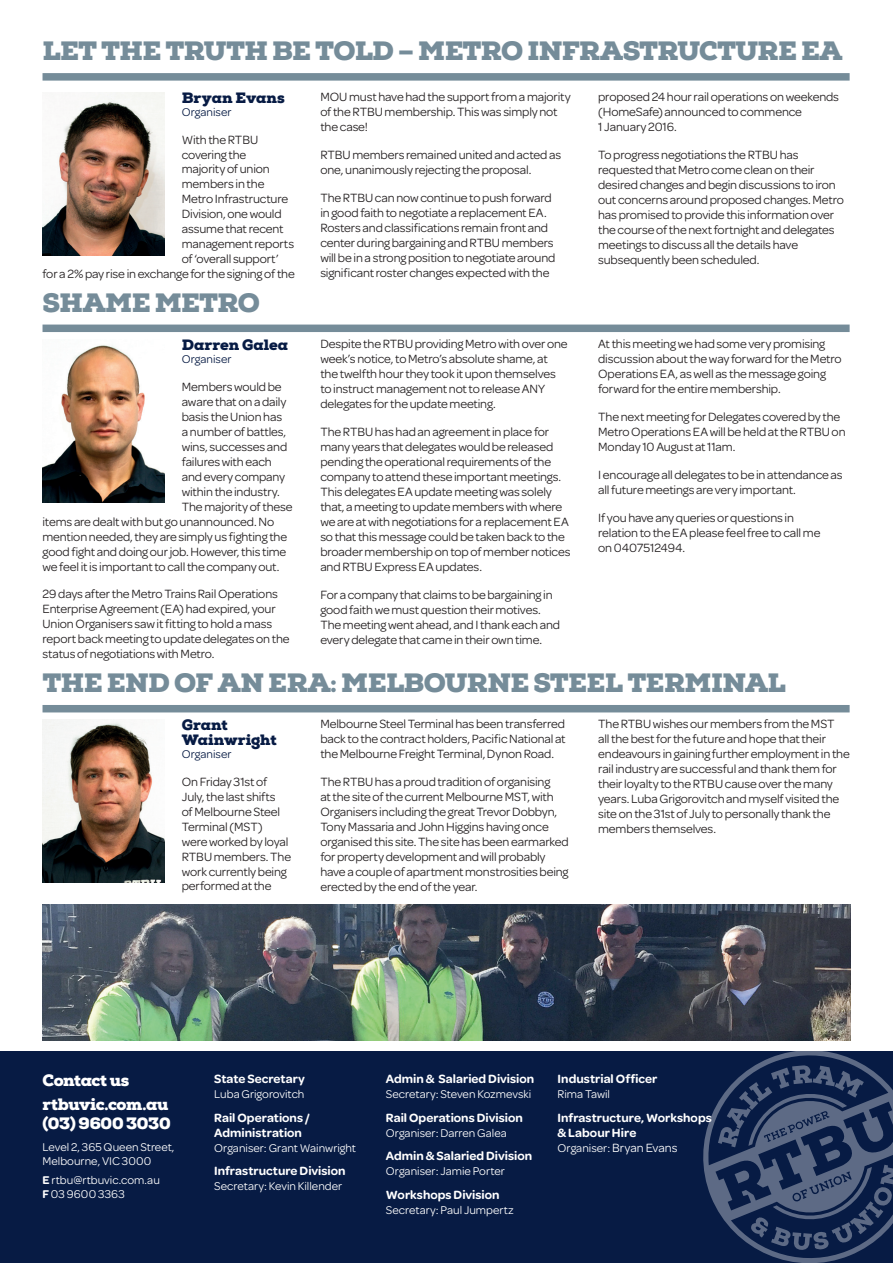
<style>
.page{position:relative;width:893px;height:1263px;background:#fff}
.page>*{position:absolute;margin:0;border:0;box-sizing:border-box;transform-origin:0 0}
.t1{font:900 26.55px "Nexa Slab";letter-spacing:-.03em;color:#758c99}
.t2{font:900 16.5px/23.7px "Nexa Slab";letter-spacing:-.025em;color:#fff}
.t3{font:900 15px/15px "Nexa Slab";color:#071b44}
.t4{font:12.75px/15px "Omnes";letter-spacing:-.01em;color:#231f20}
.t5{font:600 12.75px/15px "Omnes";color:#fff}
.t6{font:12px/13.5px "Omnes";color:#fff}
.t7{font:12px "Omnes";color:#071b44}
.s1{font-weight:600}
.s2{font-size:12.75px}
</style>
<div class="page">
<div style="left:0;top:1051px;width:893px;height:212px;background:#071b44"></div>
<svg style="left:703px;top:1036px;width:190px;height:227px"></svg>
<div style="left:43px;top:73px;width:807px;height:8px;background:#758c99"></div>
<div style="left:43px;top:325px;width:807px;height:7px;background:#758c99"></div>
<div style="left:43px;top:705px;width:807px;height:7px;background:#758c99"></div>
<img style="left:43px;top:92px;width:122px;height:163px">
<img style="left:43px;top:719px;width:122px;height:163px">
<img style="left:43px;top:345px;width:122px;height:157px">
<img style="left:43px;top:905px;width:807px;height:136px">
<h1 class="t1" style="left:43px;top:34px;width:802px">LET THE TRUTH BE TOLD – METRO INFRASTRUCTURE EA</h1>
<p class="t3" style="left:182px;top:90px;width:105px">Bryan Evans</p>
<p class="t7" style="left:182px;top:104px;width:51px">Organiser</p>
<p class="t4" style="left:182px;top:131px;width:78px">With the RTBU</p>
<p class="t4" style="left:182px;top:146px;width:66px">covering the</p>
<p class="t4" style="left:182px;top:161px;width:90px">majority of union</p>
<p class="t4" style="left:182px;top:176px;width:84px">members in the</p>
<p class="t4" style="left:182px;top:191px;width:108px">Metro Infrastructure</p>
<p class="t4" style="left:182px;top:206px;width:101px">Division, one would</p>
<p class="t4" style="left:182px;top:221px;width:103px">assume that recent</p>
<p class="t4" style="left:182px;top:236px;width:114px">management reports</p>
<p class="t4" style="left:182px;top:251px;width:98px">of ‘overall support’</p>
<p class="t4" style="left:43px;top:266px;width:254px">for a 2% pay rise in exchange for the signing of the</p>
<h1 class="t1" style="left:43px;top:286px;width:219px">SHAME METRO</h1>
<p class="t3" style="left:182px;top:337px;width:108px">Darren Galea</p>
<p class="t7" style="left:182px;top:351px;width:51px">Organiser</p>
<p class="t4" style="left:182px;top:378px;width:101px">Members would be</p>
<p class="t4" style="left:182px;top:393px;width:106px">aware that on a daily</p>
<p class="t4" style="left:182px;top:408px;width:102px">basis the Union has</p>
<p class="t4" style="left:182px;top:423px;width:106px">a number of battles,</p>
<p class="t4" style="left:182px;top:438px;width:107px">wins, successes and</p>
<p class="t4" style="left:182px;top:453px;width:92px">failures with each</p>
<p class="t4" style="left:182px;top:468px;width:105px">and every company</p>
<p class="t4" style="left:182px;top:483px;width:100px">within the industry.</p>
<p class="t4" style="left:182px;top:498px;width:112px">The majority of these</p>
<p class="t4" style="left:43px;top:513px;width:233px">items are dealt with but go unannounced. No</p>
<p class="t4" style="left:43px;top:528px;width:246px">mention needed, they are simply us fighting the</p>
<p class="t4" style="left:43px;top:543px;width:245px">good fight and doing our job. However, this time</p>
<p class="t4" style="left:43px;top:558px;width:238px">we feel it is important to call the company out.</p>
<p class="t4" style="left:43px;top:586px;width:249px">29 days after the Metro Trains Rail Operations Enterprise Agreement (EA) had expired, your Union Organisers saw it fitting to hold a mass report back meeting to update delegates on the status of negotiations with Metro.</p>
<p class="t4" style="left:320px;top:89px;width:252px">MOU must have had the support from a majority of the RTBU membership. This was simply not the case!</p>
<p class="t4" style="left:320px;top:147px;width:242px">RTBU members remained united and acted as one, unanimously rejecting the proposal.</p>
<p class="t4" style="left:320px;top:189px;width:237px">The RTBU can now continue to push forward in good faith to negotiate a replacement EA.<br>Rosters and classifications remain front and center during bargaining and RTBU members will be in a strong position to negotiate around significant roster changes expected with the</p>
<p class="t4" style="left:320px;top:336px;width:249px">Despite the RTBU providing Metro with over one week’s notice, to Metro’s absolute shame, at the twelfth hour they took it upon themselves to instruct management not to release ANY delegates for the update meeting.</p>
<p class="t4" style="left:320px;top:424px;width:252px">The RTBU has had an agreement in place for many years that delegates would be released pending the operational requirements of the company to attend these important meetings.<br>This delegates EA update meeting was solely that, a meeting to update members with where we are at with negotiations for a replacement EA so that this message could be taken back to the broader membership on top of member notices and RTBU Express EA updates.</p>
<p class="t4" style="left:320px;top:586px;width:241px">For a company that claims to be bargaining in good faith we must question their motives.<br>The meeting went ahead, and I thank each and every delegate that came in their own time.</p>
<p class="t4" style="left:598px;top:89px;width:242px">proposed 24 hour rail operations on weekends (HomeSafe) announced to commence<br>1 January 2016.</p>
<p class="t4" style="left:598px;top:147px;width:247px">To progress negotiations the RTBU has requested that Metro come clean on their desired changes and begin discussions to iron out concerns around proposed changes. Metro has promised to provide this information over the course of the next fortnight and delegates meetings to discuss all the details have subsequently been scheduled.</p>
<p class="t4" style="left:598px;top:336px;width:245px">At this meeting we had some very promising discussion about the way forward for the Metro Operations EA, as well as the message going forward for the entire membership.</p>
<p class="t4" style="left:598px;top:409px;width:249px">The next meeting for Delegates covered by the<br>Metro Operations EA will be held at the RTBU on<br>Monday 10 August at 11am.</p>
<p class="t4" style="left:598px;top:466px;width:246px">I encourage all delegates to be in attendance as all future meetings are very important.</p>
<p class="t4" style="left:598px;top:509px;width:224px">If you have any queries or questions in relation to the EA please feel free to call me on 0407512494.</p>
<h1 class="t1" style="left:43px;top:666px;width:745px">THE END OF AN ERA: MELBOURNE STEEL TERMINAL</h1>
<p class="t3" style="left:182px;top:717px;width:96px">Grant<br>Wainwright</p>
<p class="t7" style="left:182px;top:746px;width:51px">Organiser</p>
<p class="t4" style="left:182px;top:773px;width:111px">On Friday 31st of<br>July, the last shifts<br>of Melbourne Steel<br>Terminal (MST) were worked by loyal<br>RTBU members. The work currently being performed at the</p>
<p class="t4" style="left:320px;top:716px;width:247px;text-align:justify">Melbourne Steel Terminal has been transferred back to the contract holders, Pacific National at the Melbourne Freight Terminal, Dynon Road.</p>
<p class="t4" style="left:320px;top:774px;width:250px">The RTBU has a proud tradition of organising<br>at the site of the current Melbourne MST, with Organisers including the great Trevor Dobbyn, Tony Massaria and John Higgins having once organised this site. The site has been earmarked for property development and will probably have a couple of apartment monstrosities being erected by the end of the year.</p>
<p class="t4" style="left:598px;top:716px;width:253px">The RTBU wishes our members from the MST<br>all the best for the future and hope that their endeavours in gaining further employment in the rail industry are successful and thank them for their loyalty to the RTBU cause over the many years. Luba Grigorovitch and myself visited the site on the 31st of July to personally thank the members themselves.</p>
<p class="t2" style="left:43px;top:1068px;width:127px">Contact us rtbuvic.com.au</p>
<p class="t2" style="left:43px;top:1111px;width:130px">(03) 9600 3030</p>
<p class="t6" style="left:43px;top:1139px;width:133px">Level 2, 365 Queen Street,<br>Melbourne, VIC 3000</p>
<p class="t6" style="left:43px;top:1173px;width:119px"><span class="s1">E</span> rtbu@rtbuvic.com.au<br><span class="s1">F</span> 03 9600 3363</p>
<p class="t5" style="left:214px;top:1071px;width:92px">State Secretary</p>
<p class="t6" style="left:214px;top:1087px;width:92px">Luba Grigorovitch</p>
<p class="t5" style="left:214px;top:1109px;width:97px">Rail Operations /<br>Administration</p>
<p class="t6" style="left:214px;top:1140px;width:143px">Organiser: Grant Wainwright</p>
<p class="t5" style="left:214px;top:1163px;width:133px">Infrastructure Division</p>
<p class="t6" style="left:214px;top:1179px;width:130px">Secretary: Kevin Killender</p>
<p class="t5" style="left:386px;top:1071px;width:150px">Admin &amp; Salaried Division</p>
<p class="t6" style="left:386px;top:1087px;width:147px">Secretary: Steven Kozmevski</p>
<p class="t5" style="left:386px;top:1109px;width:138px">Rail Operations Division</p>
<p class="t6" style="left:386px;top:1125px;width:122px">Organiser: Darren Galea</p>
<p class="t5" style="left:386px;top:1148px;width:148px">Admin &amp; Salaried Division</p>
<p class="t6" style="left:386px;top:1164px;width:120px">Organiser: Jamie Porter</p>
<p class="t5" style="left:386px;top:1186px;width:115px">Workshops Division</p>
<p class="t6" style="left:386px;top:1202px;width:129px">Secretary: Paul Jumpertz</p>
<p class="t5" style="left:558px;top:1071px;width:101px">Industrial Officer</p>
<p class="t6" style="left:558px;top:1087px;width:54px">Rima Tawil</p>
<p class="t5" style="left:558px;top:1109px;width:156px">Infrastructure, Workshops &amp; Labour Hire</p>
<p class="t6" style="left:558px;top:1140px;width:122px">Organiser: <span class="s2">Bryan Evans</span></p>
</div>
